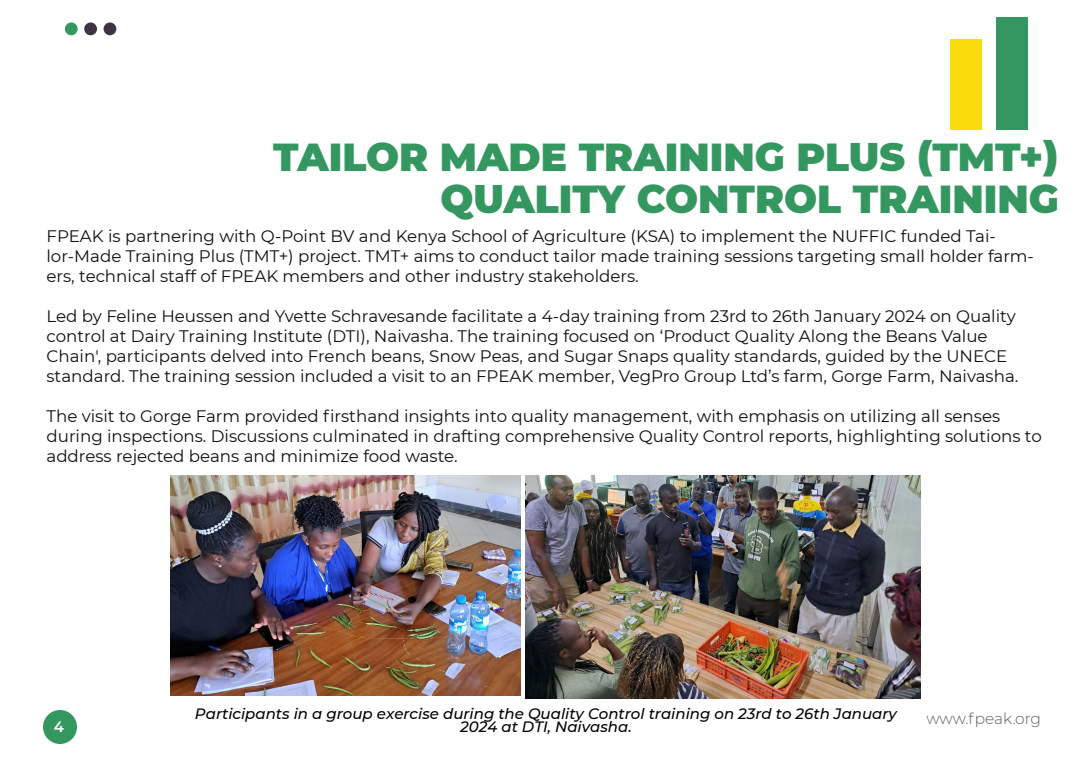
<style>
.page{position:relative;width:1092px;height:768px;background:#fff}
.page>*{position:absolute;margin:0;border:0;box-sizing:border-box;transform-origin:0 0}
.t1{font:900 39px/42px "Montserrat";color:#349760;text-align:right}
.t2{font:16.7px/20px "Montserrat";color:#0f0f0f}
.t3{font:300 15.4px "Montserrat";color:#5d5e5e}
.t4{font:italic 500 15px/13px "Montserrat";color:#000;text-align:center}
.t5{font:600 15px "Montserrat";color:#fff}
</style>
<div class="page">
<div style="left:997px;top:17px;width:31px;height:112px;background:#349760"></div>
<div style="left:951px;top:39px;width:31px;height:90px;background:#f9dc0b"></div>
<div style="left:65px;top:22px;width:13px;height:13px;background:#349760;border-radius:50%"></div>
<div style="left:84px;top:22px;width:13px;height:13px;background:#3d3544;border-radius:50%"></div>
<div style="left:104px;top:22px;width:12px;height:13px;background:#3d3544;border-radius:50%"></div>
<div style="left:43px;top:710px;width:34px;height:34px;background:#349760;border-radius:50%"></div>
<img style="left:170px;top:475px;width:350px;height:221px">
<img style="left:526px;top:475px;width:395px;height:223px">
<h1 class="t1" style="left:273px;top:134px;width:787px">TAILOR MADE TRAINING PLUS (TMT+)<br>QUALITY CONTROL TRAINING</h1>
<p class="t2" style="left:46px;top:226px;width:989px">FPEAK is partnering with Q-Point BV and Kenya School of Agriculture (KSA) to implement the NUFFIC funded Tai&shy;lor-Made Training Plus (TMT+) project. TMT+ aims to conduct tailor made training sessions targeting small holder farm&shy;ers, technical staff of FPEAK members and other industry stakeholders.</p>
<p class="t2" style="left:46px;top:306px;width:973px">Led by Feline Heussen and Yvette Schravesande facilitate a 4-day training from 23rd to 26th January 2024 on Quality control at Dairy Training Institute (DTI), Naivasha. The training focused on ‘Product Quality Along the Beans Value Chain', participants delved into French beans, Snow Peas, and Sugar Snaps quality standards, guided by the UNECE standard. The training session included a visit to an FPEAK member, VegPro Group Ltd’s farm, Gorge Farm, Naivasha.</p>
<p class="t2" style="left:46px;top:406px;width:997px">The visit to Gorge Farm provided firsthand insights into quality management, with emphasis on utilizing all senses during inspections. Discussions culminated in drafting comprehensive Quality Control reports, highlighting solutions to address rejected beans and minimize food waste.</p>
<p class="t5" style="left:54px;top:716px;width:12px">4</p>
<p class="t4" style="left:195px;top:707px;width:704px">Participants in a group exercise during the Quality Control training on 23rd to 26th January<br>2024 at DTI, Naivasha.</p>
<p class="t3" style="left:926px;top:708px;width:116px">www.fpeak.org</p>
</div>
